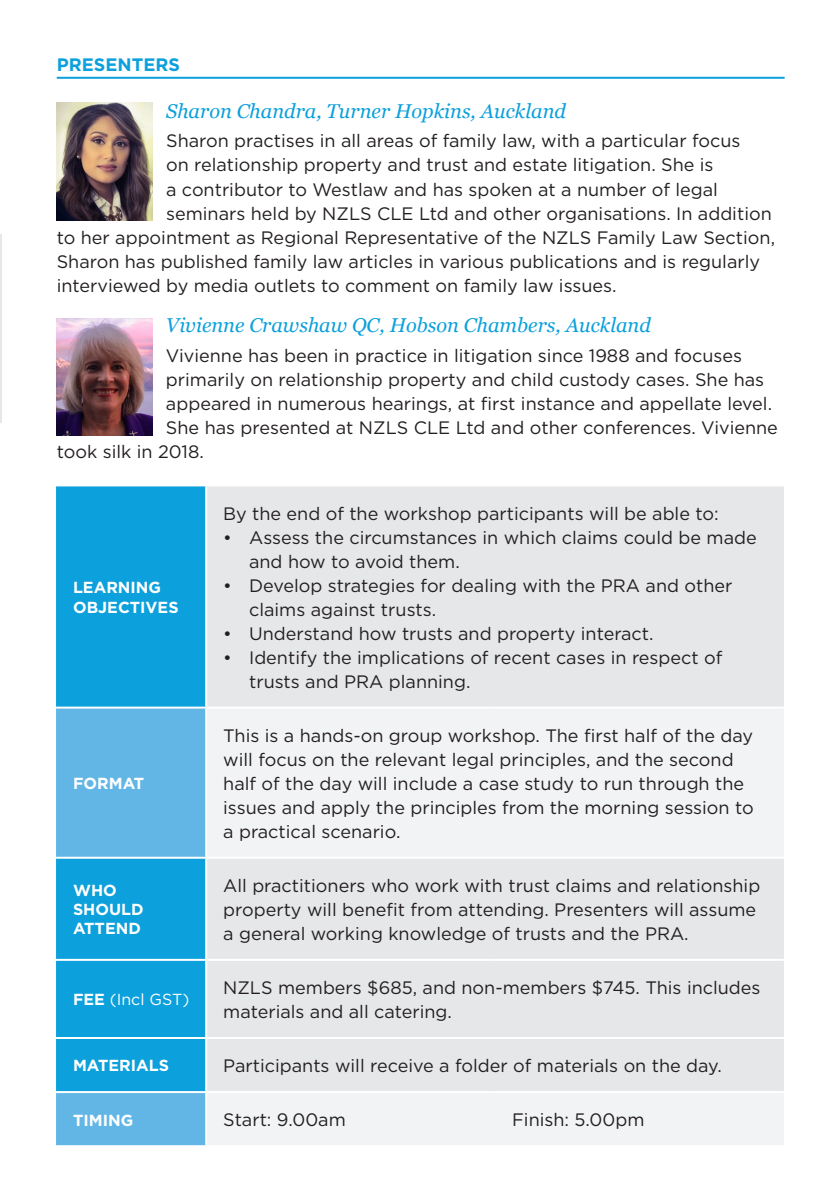
<style>
.page{position:relative;width:840px;height:1191px;background:#fff}
.page>*{position:absolute;margin:0;border:0;box-sizing:border-box;transform-origin:0 0}
.t1{font:italic 20px "Georgia";color:#0ca0dc}
.Inside__Text_bullets{font:18px/24px "Gotham";color:#231f20}
.Inside__Text{font:18px/24px "Gotham";color:#231f20}
.REG_FORM__Head_Level{font:18px "Gotham";color:#231f20}
.Sub_Heading_01{font:700 18px "Gotham";color:#0ca0dc}
.t2{font:700 16px/19.2px "Gotham";color:#fff}
.t3{font:16px "Gotham";color:#fff}
.s1{font-weight:700}
</style>
<div class="page">
<hr style="left:0;top:234px;width:1px;height:188px;background:#e6e7e9">
<hr style="left:57px;top:77px;width:727px;height:2px;background:#0ca0dc">
<div style="left:56px;top:486px;width:149px;height:220px;background:#0ca0dc"></div>
<div style="left:207px;top:486px;width:576px;height:220px;background:#e6e7e9"></div>
<svg style="left:56px;top:708px;width:149px;height:437px;fill:#0ca0dc"></svg>
<svg style="left:207px;top:709px;width:576px;height:436px;fill:#e6e7e9"></svg>
<hr style="left:56px;top:856px;width:150px;height:2px;background:#fff">
<hr style="left:206px;top:856px;width:289px;height:2px;background:#fff">
<hr style="left:495px;top:856px;width:288px;height:2px;background:#fff">
<hr style="left:56px;top:959px;width:150px;height:2px;background:#fff">
<hr style="left:206px;top:959px;width:289px;height:2px;background:#fff">
<hr style="left:495px;top:959px;width:288px;height:2px;background:#fff">
<hr style="left:56px;top:1037px;width:150px;height:2px;background:#fff">
<hr style="left:206px;top:1037px;width:289px;height:2px;background:#fff">
<hr style="left:495px;top:1037px;width:288px;height:2px;background:#fff">
<hr style="left:56px;top:1091px;width:150px;height:2px;background:#fff">
<hr style="left:206px;top:1091px;width:289px;height:2px;background:#fff">
<hr style="left:495px;top:1091px;width:288px;height:2px;background:#fff">
<img style="left:57px;top:103px;width:96px;height:117px">
<img style="left:57px;top:318px;width:96px;height:117px">
<p class="Sub_Heading_01" style="left:57px;top:53px;width:125px">PRESENTERS</p>
<p class="t1" style="left:166px;top:98px;width:401px">Sharon Chandra, Turner Hopkins, Auckland</p>
<p class="Inside__Text_bullets" style="left:166px;top:129px;width:575px">Sharon practises in all areas of family law, with a particular focus</p>
<p class="Inside__Text_bullets" style="left:166px;top:153px;width:548px">on relationship property and trust and estate litigation. She is</p>
<p class="Inside__Text_bullets" style="left:166px;top:177px;width:553px">a contributor to Westlaw and has spoken at a number of legal</p>
<p class="Inside__Text_bullets" style="left:166px;top:201px;width:607px">seminars held by NZLS CLE Ltd and other organisations. In addition</p>
<p class="Inside__Text_bullets" style="left:57px;top:225px;width:719px">to her appointment as Regional Representative of the NZLS Family Law Section,</p>
<p class="Inside__Text_bullets" style="left:57px;top:249px;width:704px">Sharon has published family law articles in various publications and is regularly</p>
<p class="Inside__Text_bullets" style="left:57px;top:273px;width:561px">interviewed by media outlets to comment on family law issues.</p>
<p class="t1" style="left:166px;top:313px;width:486px">Vivienne Crawshaw QC, Hobson Chambers, Auckland</p>
<p class="Inside__Text_bullets" style="left:166px;top:343px;width:577px">Vivienne has been in practice in litigation since 1988 and focuses</p>
<p class="Inside__Text_bullets" style="left:166px;top:367px;width:599px">primarily on relationship property and child custody cases. She has</p>
<p class="Inside__Text_bullets" style="left:166px;top:391px;width:607px">appeared in numerous hearings, at first instance and appellate level.</p>
<p class="Inside__Text_bullets" style="left:166px;top:415px;width:613px">She has presented at NZLS CLE Ltd and other conferences. Vivienne</p>
<p class="Inside__Text_bullets" style="left:57px;top:439px;width:148px">took silk in 2018.</p>
<p class="t2" style="left:73px;top:578px;width:107px">LEARNING<br>OBJECTIVES</p>
<p class="t2" style="left:73px;top:773px;width:73px">FORMAT</p>
<p class="Inside__Text_bullets" style="left:223px;top:501px;width:496px">By the end of the workshop participants will be able to:</p>
<p class="Inside__Text_bullets" style="left:249px;top:525px;width:509px;text-indent:-26px">• Assess the circumstances in which claims could be made and how to avoid them.</p>
<p class="Inside__Text_bullets" style="left:249px;top:573px;width:484px;text-indent:-26px">• Develop strategies for dealing with the PRA and other claims against trusts.</p>
<p class="Inside__Text_bullets" style="left:223px;top:621px;width:431px">• Understand how trusts and property interact.</p>
<p class="Inside__Text_bullets" style="left:249px;top:645px;width:474px;text-indent:-26px">• Identify the implications of recent cases in respect of trusts and PRA planning.</p>
<p class="Inside__Text_bullets" style="left:223px;top:723px;width:531px">This is a hands-on group workshop. The first half of the day will focus on the relevant legal principles, and the second half of the day will include a case study to run through the issues and apply the principles from the morning session to a practical scenario.</p>
<p class="t2" style="left:73px;top:880px;width:72px">WHO<br>SHOULD<br>ATTEND</p>
<p class="Inside__Text_bullets" style="left:223px;top:873px;width:538px">All practitioners who work with trust claims and relationship property will benefit from attending. Presenters will assume a general working knowledge of trusts and the PRA.</p>
<p class="t3" style="left:73px;top:989px;width:118px"><span class="s1">FEE</span> (Incl GST)</p>
<p class="Inside__Text" style="left:223px;top:975px;width:538px">NZLS members $685, and non-members $745. This includes materials and all catering.</p>
<p class="t2" style="left:73px;top:1056px;width:97px">MATERIALS</p>
<p class="Inside__Text_bullets" style="left:223px;top:1053px;width:500px">Participants will receive a folder of materials on the day.</p>
<p class="t2" style="left:73px;top:1110px;width:62px">TIMING</p>
<p class="REG_FORM__Head_Level" style="left:223px;top:1108px;width:124px">Start: 9.00am</p>
<p class="REG_FORM__Head_Level" style="left:512px;top:1108px;width:134px">Finish: 5.00pm</p>
</div>
